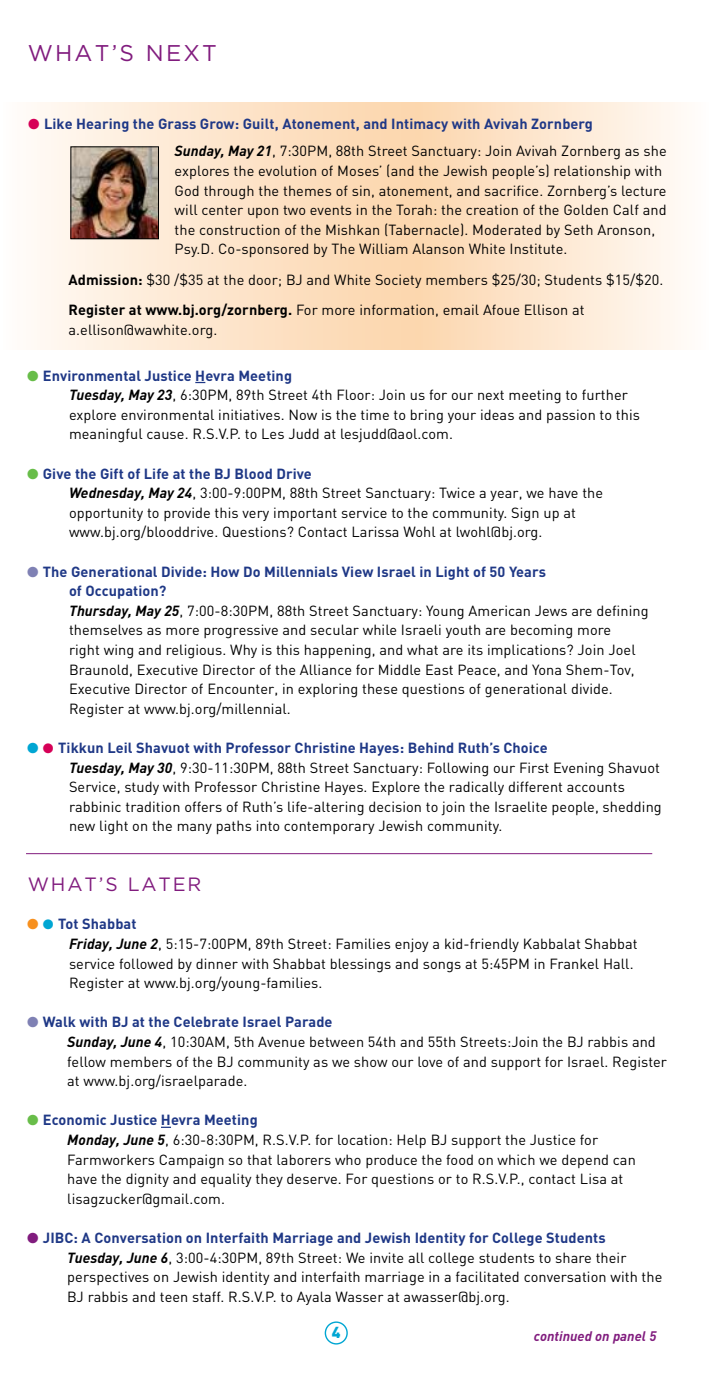
<style>
.page{position:relative;width:714px;height:1386px;background:#fff}
.page>*{position:absolute;margin:0;border:0;box-sizing:border-box;transform-origin:0 0}
.t1{font:22.75px "Gotham";letter-spacing:.095em;color:#811c7e}
.t2{font:19.25px "Gotham";letter-spacing:.095em;color:#811c7e}
.t3{font:900 15.75px "DIN";color:#00a6d3}
.t4{font:14.53px/19.6px "DIN";letter-spacing:.005em;color:#000}
.t5{font:700 14.53px/27.5px "DIN";letter-spacing:.005em;color:#1f3886}
.t6{font:italic 700 13.65px "DIN";color:#811c7e}
.s1{color:#d60057}
.s2{font-style:italic;color:#000}
.s3{font-weight:400;color:#000}
.s4{font-weight:700}
.s5{color:#68bd49}
.s6{font-weight:700;color:#1f3886}
.s7{font-weight:700;font-style:italic}
.s8{color:#7f81b4}
.s9{color:#00a6d3}
.s10{color:#f7901e}
.s11{color:#811c7e}
</style>
<div class="page">
<svg style="left:34px;top:102px;width:647px;height:247px;background:#fde5cd"></svg>
<img style="left:72px;top:148px;width:85px;height:89px">
<div style="left:70px;top:146px;width:89px;height:93px;border:1px solid #000"></div>
<svg style="left:325px;top:1322px;width:22px;height:22px"></svg>
<div style="left:325px;top:1321px;width:23px;height:24px;border:1px solid #00a6d3;border-radius:50%"></div>
<hr style="left:26px;top:853px;width:626px;height:1px;background:#811c7e">
<h1 class="t1" style="left:28px;top:40px;width:191px">WHAT’S NEXT</h1>
<p class="t5" style="left:175px;top:109px;width:494px;text-indent:-146px"><span class="s1">●</span> Like Hearing the Grass Grow: Guilt, Atonement, and Intimacy with Avivah Zornberg<br><span class="s2">Sunday, May 21</span><span class="s3">, 7:30PM, 88th Street Sanctuary: Join Avivah Zornberg as she</span></p>
<p class="t4" style="left:175px;top:161px;width:494px">explores the evolution of Moses’ (and the Jewish people’s) relationship with God through the themes of sin, atonement, and sacrifice. Zornberg’s lecture will center upon two events in the Torah: the creation of the Golden Calf and the construction of the Mishkan (Tabernacle). Moderated by Seth Aronson, Psy.D. Co-sponsored by The William Alanson White Institute.</p>
<p class="t4" style="left:69px;top:264px;width:597px;line-height:30.4px"><span class="s4">Admission:</span> $30 /$35 at the door; BJ and White Society members $25/30; Students $15/$20.<br><span class="s4">Register at www.bj.org/zornberg.</span> For more information, email Afoue Ellison at</p>
<p class="t4" style="left:69px;top:319px;width:150px">a.ellison@wawhite.org.</p>
<p class="t4" style="left:69px;top:365px;width:573px;text-indent:-42px"><span class="s5">●</span> <span class="s6">Environmental Justice Hevra Meeting<br></span><span class="s7">Tuesday, May 23</span>, 6:30PM, 89th Street 4th Floor: Join us for our next meeting to further explore environmental initiatives. Now is the time to bring your ideas and passion to this meaningful cause. R.S.V.P. to Les Judd at lesjudd@aol.com.</p>
<p class="t4" style="left:69px;top:463px;width:536px;text-indent:-42px"><span class="s5">●</span> <span class="s6">Give the Gift of Life at the BJ Blood Drive<br></span><span class="s7">Wednesday, May 24</span>, 3:00-9:00PM, 88th Street Sanctuary: Twice a year, we have the opportunity to provide this very important service to the community. Sign up at www.bj.org/blooddrive. Questions? Contact Larissa Wohl at lwohl@bj.org.</p>
<p class="t4" style="left:69px;top:561px;width:581px;text-indent:-42px"><span class="s8">●</span> <span class="s6">The Generational Divide: How Do Millennials View Israel in Light of 50 Years<br>of Occupation?<br></span><span class="s7">Thursday, May 25</span>, 7:00-8:30PM, 88th Street Sanctuary: Young American Jews are defining themselves as more progressive and secular while Israeli youth are becoming more<br>right wing and religious. Why is this happening, and what are its implications? Join Joel Braunold, Executive Director of the Alliance for Middle East Peace, and Yona Shem-Tov, Executive Director of Encounter, in exploring these questions of generational divide.<br>Register at www.bj.org/millennial.</p>
<p class="t4" style="left:69px;top:738px;width:594px;text-indent:-42px"><span class="s9">●</span> <span class="s1">●</span> <span class="s6">Tikkun Leil Shavuot with Professor Christine Hayes: Behind Ruth’s Choice<br></span><span class="s7">Tuesday, May 30</span>, 9:30-11:30PM, 88th Street Sanctuary: Following our First Evening Shavuot Service, study with Professor Christine Hayes. Explore the radically different accounts rabbinic tradition offers of Ruth’s life-altering decision to join the Israelite people, shedding new light on the many paths into contemporary Jewish community.</p>
<h2 class="t2" style="left:28px;top:873px;width:175px">WHAT’S LATER</h2>
<p class="t4" style="left:69px;top:914px;width:570px;text-indent:-42px"><span class="s10">●</span> <span class="s9">●</span> <span class="s6">Tot Shabbat<br></span><span class="s7">Friday, June 2</span>, 5:15-7:00PM, 89th Street: Families enjoy a kid-friendly Kabbalat Shabbat service followed by dinner with Shabbat blessings and songs at 5:45PM in Frankel Hall.<br>Register at www.bj.org/young-families.</p>
<p class="t4" style="left:67px;top:1012px;width:601px;text-indent:-40px"><span class="s8">●</span> <span class="s6">Walk with BJ at the Celebrate Israel Parade<br></span><span class="s7">Sunday, June 4</span>, 10:30AM, 5th Avenue between 54th and 55th Streets:Join the BJ rabbis and fellow members of the BJ community as we show our love of and support for Israel. Register at www.bj.org/israelparade.</p>
<p class="t4" style="left:67px;top:1110px;width:570px;text-indent:-40px"><span class="s5">●</span> <span class="s6">Economic Justice Hevra Meeting<br></span><span class="s7">Monday, June 5</span>, 6:30-8:30PM, R.S.V.P. for location: Help BJ support the Justice for Farmworkers Campaign so that laborers who produce the food on which we depend can have the dignity and equality they deserve. For questions or to R.S.V.P., contact Lisa at lisagzucker@gmail.com.</p>
<p class="t4" style="left:67px;top:1228px;width:597px;text-indent:-40px"><span class="s11">●</span> <span class="s6">JIBC: A Conversation on Interfaith Marriage and Jewish Identity for College Students </span><span class="s7">Tuesday, June 6</span>, 3:00-4:30PM, 89th Street: We invite all college students to share their perspectives on Jewish identity and interfaith marriage in a facilitated conversation with the BJ rabbis and teen staff. R.S.V.P. to Ayala Wasser at awasser@bj.org.</p>
<p class="t3" style="left:332px;top:1322px;width:10px">4</p>
<p class="t6" style="left:534px;top:1327px;width:124px">continued on panel 5</p>
</div>
